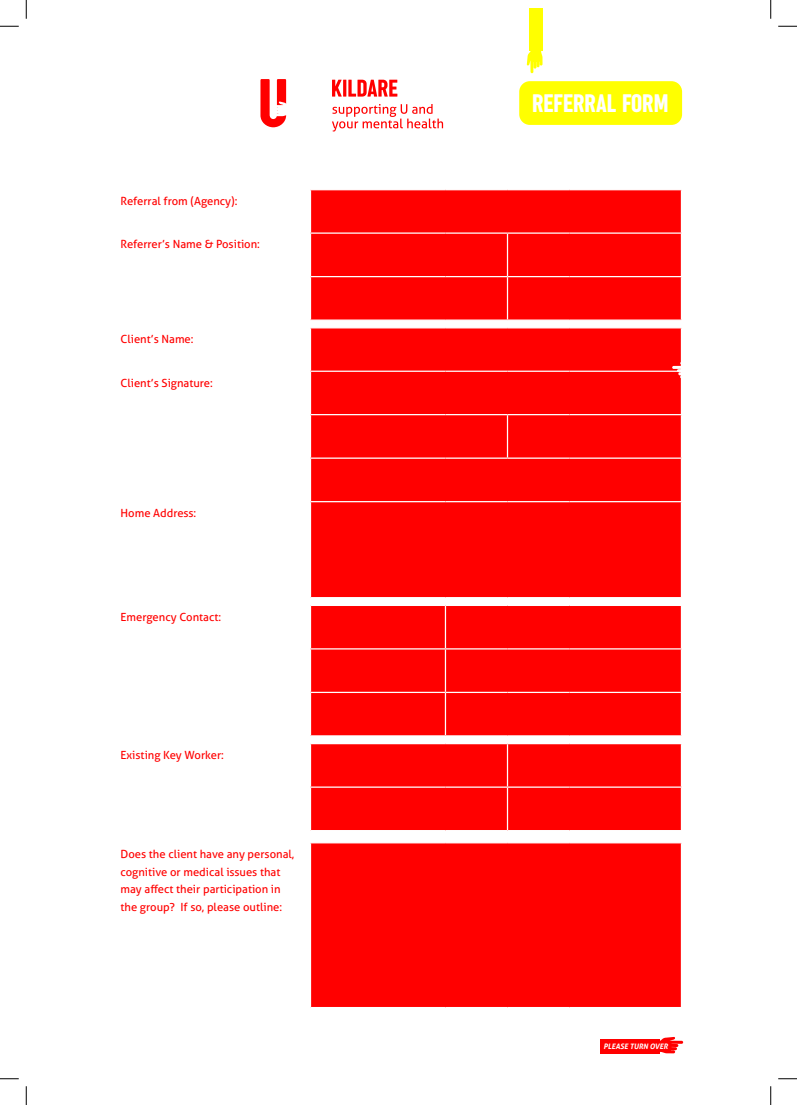
<style>
.page{position:relative;width:797px;height:1105px;background:#fff}
.page>*{position:absolute;margin:0;border:0;box-sizing:border-box;transform-origin:0 0}
.t1{font:26.25px "Sugo Pro Classic";color:#fff}
.t2{font:11.25px/17.5px "Aller";color:#f00}
.t3{font:italic 700 7.5px "Aller";color:#fff}
</style>
<div class="page">
<svg style="left:332px;top:80px;width:10px;height:17px"></svg>
<hr style="left:343px;top:80px;width:3px;height:17px;background:#f00">
<svg style="left:348px;top:80px;width:49px;height:17px"></svg>
<svg style="left:332px;top:104px;width:111px;height:27px"></svg>
<svg style="left:260px;top:79px;width:27px;height:48px"></svg>
<div style="left:311px;top:190px;width:370px;height:817px;background:#f00"></div>
<hr style="left:310px;top:232px;width:135px;height:2px;background:#fff">
<hr style="left:445px;top:232px;width:62px;height:2px;background:#fff">
<hr style="left:507px;top:232px;width:62px;height:2px;background:#fff">
<hr style="left:507px;top:234px;width:1px;height:42px;background:#fff">
<hr style="left:569px;top:232px;width:113px;height:2px;background:#fff">
<hr style="left:310px;top:276px;width:135px;height:1px;background:#fff">
<hr style="left:445px;top:276px;width:62px;height:1px;background:#fff">
<hr style="left:507px;top:276px;width:62px;height:1px;background:#fff">
<hr style="left:507px;top:277px;width:1px;height:42px;background:#fff">
<hr style="left:569px;top:276px;width:113px;height:1px;background:#fff">
<hr style="left:310px;top:319px;width:135px;height:2px;background:#fff">
<hr style="left:445px;top:319px;width:62px;height:2px;background:#fff">
<hr style="left:507px;top:319px;width:62px;height:2px;background:#fff">
<hr style="left:569px;top:319px;width:113px;height:2px;background:#fff">
<hr style="left:310px;top:327px;width:135px;height:1px;background:#fff">
<hr style="left:445px;top:327px;width:62px;height:1px;background:#fff">
<hr style="left:507px;top:327px;width:62px;height:1px;background:#fff">
<hr style="left:569px;top:327px;width:113px;height:1px;background:#fff">
<hr style="left:310px;top:371px;width:135px;height:1px;background:#fff">
<hr style="left:445px;top:371px;width:62px;height:1px;background:#fff">
<hr style="left:507px;top:371px;width:62px;height:1px;background:#fff">
<hr style="left:569px;top:371px;width:113px;height:1px;background:#fff">
<hr style="left:310px;top:414px;width:135px;height:1px;background:#fff">
<hr style="left:445px;top:414px;width:62px;height:1px;background:#fff">
<hr style="left:507px;top:414px;width:62px;height:1px;background:#fff">
<hr style="left:507px;top:415px;width:1px;height:42px;background:#fff">
<hr style="left:569px;top:414px;width:113px;height:1px;background:#fff">
<hr style="left:310px;top:457px;width:135px;height:2px;background:#fff">
<hr style="left:445px;top:457px;width:62px;height:2px;background:#fff">
<hr style="left:507px;top:457px;width:62px;height:2px;background:#fff">
<hr style="left:569px;top:457px;width:113px;height:2px;background:#fff">
<hr style="left:310px;top:501px;width:135px;height:1px;background:#fff">
<hr style="left:445px;top:501px;width:62px;height:1px;background:#fff">
<hr style="left:507px;top:501px;width:62px;height:1px;background:#fff">
<hr style="left:569px;top:501px;width:113px;height:1px;background:#fff">
<hr style="left:310px;top:597px;width:135px;height:1px;background:#fff">
<hr style="left:445px;top:597px;width:62px;height:1px;background:#fff">
<hr style="left:507px;top:597px;width:62px;height:1px;background:#fff">
<hr style="left:569px;top:597px;width:113px;height:1px;background:#fff">
<hr style="left:310px;top:605px;width:135px;height:1px;background:#fff">
<hr style="left:445px;top:605px;width:62px;height:1px;background:#fff">
<hr style="left:445px;top:606px;width:1px;height:42px;background:#fff">
<hr style="left:507px;top:605px;width:62px;height:1px;background:#fff">
<hr style="left:569px;top:605px;width:113px;height:1px;background:#fff">
<hr style="left:310px;top:648px;width:135px;height:1px;background:#fff">
<hr style="left:445px;top:648px;width:62px;height:1px;background:#fff">
<hr style="left:445px;top:649px;width:1px;height:43px;background:#fff">
<hr style="left:507px;top:648px;width:62px;height:1px;background:#fff">
<hr style="left:569px;top:648px;width:113px;height:1px;background:#fff">
<hr style="left:310px;top:692px;width:135px;height:1px;background:#fff">
<hr style="left:445px;top:692px;width:62px;height:1px;background:#fff">
<hr style="left:445px;top:693px;width:1px;height:42px;background:#fff">
<hr style="left:507px;top:692px;width:62px;height:1px;background:#fff">
<hr style="left:569px;top:692px;width:113px;height:1px;background:#fff">
<hr style="left:310px;top:735px;width:135px;height:1px;background:#fff">
<hr style="left:445px;top:735px;width:62px;height:1px;background:#fff">
<hr style="left:507px;top:735px;width:62px;height:1px;background:#fff">
<hr style="left:569px;top:735px;width:113px;height:1px;background:#fff">
<hr style="left:310px;top:743px;width:135px;height:1px;background:#fff">
<hr style="left:445px;top:743px;width:62px;height:1px;background:#fff">
<hr style="left:507px;top:743px;width:62px;height:1px;background:#fff">
<hr style="left:507px;top:744px;width:1px;height:42px;background:#fff">
<hr style="left:569px;top:743px;width:113px;height:1px;background:#fff">
<hr style="left:310px;top:786px;width:135px;height:2px;background:#fff">
<hr style="left:445px;top:786px;width:62px;height:2px;background:#fff">
<hr style="left:507px;top:786px;width:62px;height:2px;background:#fff">
<hr style="left:507px;top:788px;width:1px;height:42px;background:#fff">
<hr style="left:569px;top:786px;width:113px;height:2px;background:#fff">
<hr style="left:310px;top:830px;width:135px;height:1px;background:#fff">
<hr style="left:445px;top:830px;width:62px;height:1px;background:#fff">
<hr style="left:507px;top:830px;width:62px;height:1px;background:#fff">
<hr style="left:569px;top:830px;width:113px;height:1px;background:#fff">
<hr style="left:310px;top:842px;width:135px;height:1px;background:#fff">
<hr style="left:445px;top:842px;width:62px;height:1px;background:#fff">
<hr style="left:507px;top:842px;width:62px;height:1px;background:#fff">
<hr style="left:569px;top:842px;width:113px;height:1px;background:#fff">
<svg style="left:672px;top:362px;width:9px;height:16px"></svg>
<svg style="left:659px;top:1037px;width:24px;height:16px"></svg>
<div style="left:599px;top:1039px;width:60px;height:14px;background:#f00"></div>
<svg style="left:527px;top:51px;width:15px;height:22px"></svg>
<div style="left:529px;top:9px;width:13px;height:42px;background:#ff0"></div>
<div style="left:519px;top:81px;width:163px;height:44px;background:#ff0;border-radius:11px"></div>
<svg style="left:0;top:25px;width:19px;height:2px"></svg>
<svg style="left:778px;top:25px;width:19px;height:2px"></svg>
<svg style="left:0;top:1078px;width:19px;height:1px"></svg>
<svg style="left:778px;top:1078px;width:19px;height:1px"></svg>
<svg style="left:25px;top:0;width:2px;height:19px"></svg>
<svg style="left:25px;top:1086px;width:2px;height:19px"></svg>
<svg style="left:770px;top:0;width:1px;height:19px"></svg>
<svg style="left:770px;top:1086px;width:1px;height:19px"></svg>
<p class="t2" style="left:120px;top:193px;width:118px">Referral from (Agency):</p>
<p class="t2" style="left:120px;top:237px;width:141px">Referrer’s Name &amp; Position:</p>
<p class="t2" style="left:120px;top:331px;width:75px">Client’s Name:</p>
<p class="t2" style="left:120px;top:375px;width:94px">Client’s Signature:</p>
<p class="t2" style="left:120px;top:505px;width:77px">Home Address:</p>
<p class="t2" style="left:120px;top:609px;width:102px">Emergency Contact:</p>
<p class="t2" style="left:120px;top:747px;width:105px">Existing Key Worker:</p>
<p class="t2" style="left:120px;top:846px;width:175px">Does the client have any personal, cognitive or medical issues that may affect their participation in the group? If so, please outline:</p>
<h1 class="t1" style="left:532px;top:88px;width:138px">REFERRAL FORM</h1>
<p class="t3" style="left:603px;top:1042px;width:66px">PLEASE TURN OVER</p>
</div>
